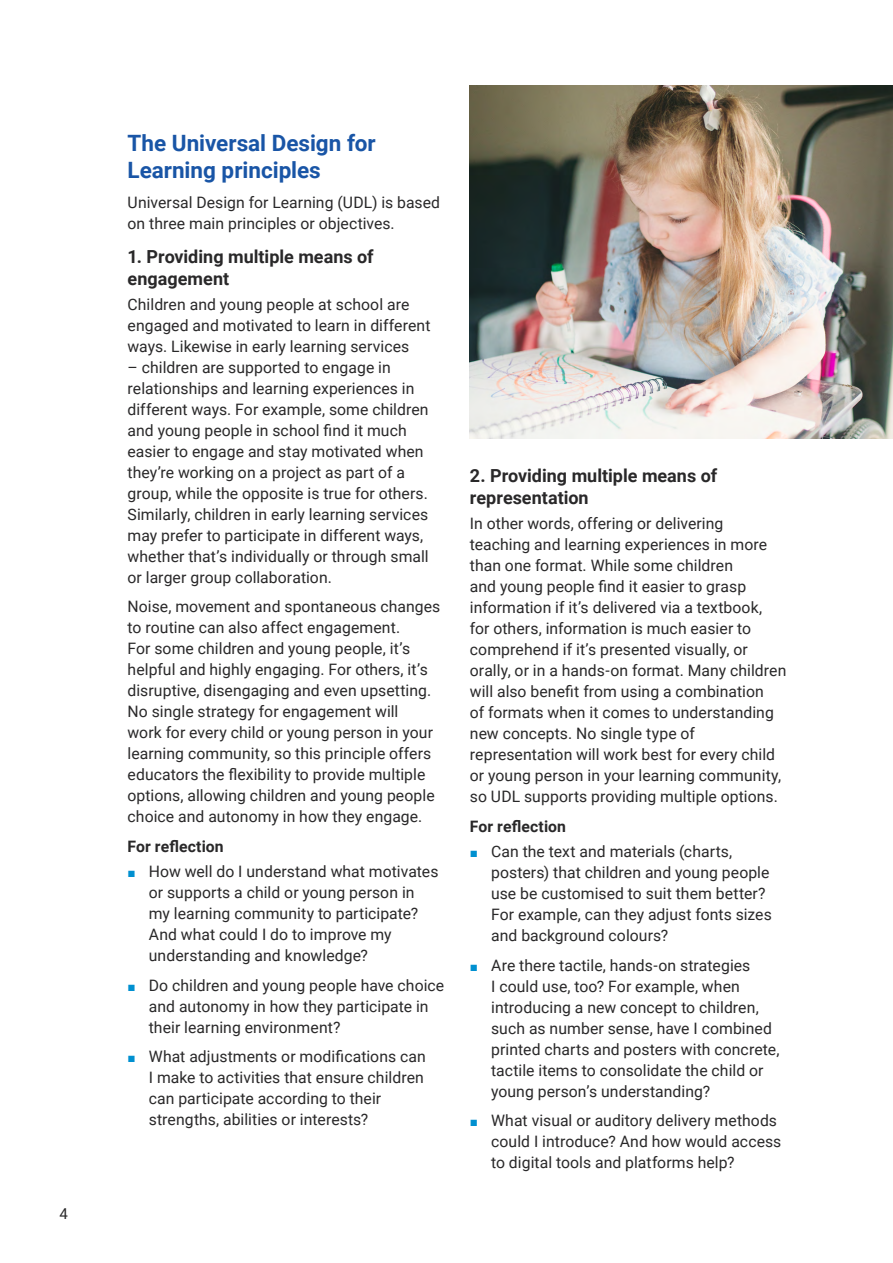
<style>
.page{position:relative;width:893px;height:1263px;background:#fff}
.page>*{position:absolute;margin:0;border:0;box-sizing:border-box;transform-origin:0 0}
.Paragraph{font:700 22.5px/27px "Roboto";color:#1955a6}
.H4_small_header{font:700 18px/21.6px "Roboto";color:#292829}
.Paragraph-2{font:15.75px/21px "Roboto";letter-spacing:.005em;color:#292829}
.Reflection_bullet{font:15.75px/21px "Roboto";letter-spacing:.005em;color:#292829}
.Paragraph-3{font:700 15.75px "Roboto";letter-spacing:.01em;color:#292829}
.t1{font:15px "Roboto";color:#292829}
.s1{font-family:"Arial";font-size:13.5px;color:#0090d0}
</style>
<div class="page">
<img style="left:469px;top:85px;width:424px;height:353px">
<p class="t1" style="left:60px;top:1203px;width:10px">4</p>
<p class="Paragraph" style="left:128px;top:129px;width:250px">The Universal Design for<br>Learning principles</p>
<p class="Paragraph-2" style="left:128px;top:191px;width:314px">Universal Design for Learning (UDL) is based on three main principles or objectives.</p>
<h4 class="H4_small_header" style="left:128px;top:245px;width:248px">1. Providing multiple means of engagement</h4>
<p class="Paragraph-2" style="left:128px;top:293px;width:304px">Children and young people at school are engaged and motivated to learn in different ways. Likewise in early learning services</p>
<p class="Paragraph-2" style="left:128px;top:356px;width:303px">– children are supported to engage in relationships and learning experiences in different ways. For example, some children and young people in school find it much easier to engage and stay motivated when they’re working on a project as part of a group, while the opposite is true for others.<br>Similarly, children in early learning services may prefer to participate in different ways, whether that’s individually or through small or larger group collaboration.</p>
<p class="Paragraph-2" style="left:128px;top:596px;width:314px">Noise, movement and spontaneous changes to routine can also affect engagement.<br>For some children and young people, it’s helpful and highly engaging. For others, it’s disruptive, disengaging and even upsetting.<br>No single strategy for engagement will<br>work for every child or young person in your learning community, so this principle offers educators the flexibility to provide multiple options, allowing children and young people choice and autonomy in how they engage.</p>
<p class="Paragraph-3" style="left:128px;top:835px;width:98px">For reflection</p>
<p class="Reflection_bullet" style="left:149px;top:860px;width:291px;text-indent:-21px"><span class="s1">■</span> How well do I understand what motivates or supports a child or young person in my learning community to participate?<br>And what could I do to improve my understanding and knowledge?</p>
<p class="Reflection_bullet" style="left:149px;top:974px;width:297px;text-indent:-21px"><span class="s1">■</span> Do children and young people have choice and autonomy in how they participate in their learning environment?</p>
<p class="Reflection_bullet" style="left:149px;top:1045px;width:278px;text-indent:-21px"><span class="s1">■</span> What adjustments or modifications can I make to activities that ensure children can participate according to their strengths, abilities or interests?</p>
<h4 class="H4_small_header" style="left:470px;top:464px;width:249px">2. Providing multiple means of representation</h4>
<p class="Paragraph-2" style="left:470px;top:512px;width:318px">In other words, offering or delivering teaching and learning experiences in more than one format. While some children<br>and young people find it easier to grasp information if it’s delivered via a textbook,<br>for others, information is much easier to comprehend if it’s presented visually, or orally, or in a hands-on format. Many children will also benefit from using a combination<br>of formats when it comes to understanding new concepts. No single type of representation will work best for every child or young person in your learning community, so UDL supports providing multiple options.</p>
<p class="Paragraph-3" style="left:470px;top:815px;width:98px">For reflection</p>
<p class="Reflection_bullet" style="left:491px;top:840px;width:282px;text-indent:-21px"><span class="s1">■</span> Can the text and materials (charts, posters) that children and young people use be customised to suit them better?<br>For example, can they adjust fonts sizes and background colours?</p>
<p class="Reflection_bullet" style="left:491px;top:954px;width:290px;text-indent:-21px"><span class="s1">■</span> Are there tactile, hands-on strategies<br>I could use, too? For example, when introducing a new concept to children, such as number sense, have I combined printed charts and posters with concrete, tactile items to consolidate the child or young person’s understanding?</p>
<p class="Reflection_bullet" style="left:491px;top:1109px;width:292px;text-indent:-21px"><span class="s1">■</span> What visual or auditory delivery methods could I introduce? And how would access to digital tools and platforms help?</p>
</div>
